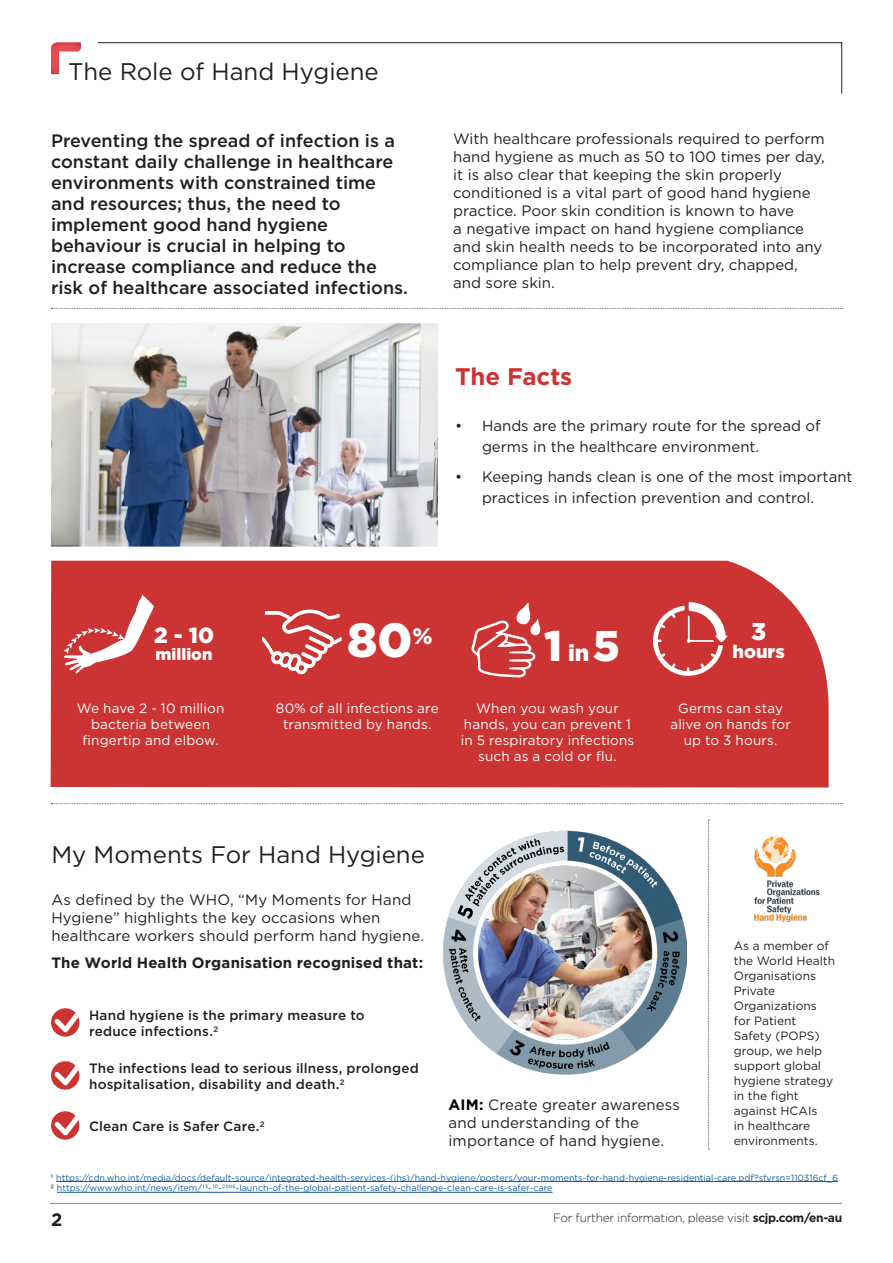
<style>
.page{position:relative;width:893px;height:1263px;background:#fff}
.page>*{position:absolute;margin:0;border:0;box-sizing:border-box;transform-origin:0 0}
.t1{font:900 48px "Gotham";color:#fff}
.t2{font:900 42.9px "Gotham";color:#fff}
.t3{font:900 24.3px "Gotham";color:#fff}
.t4{font:24px "Gotham";color:#231f20}
.t5{font:700 24px "Gotham";color:#c33}
.t6{font:900 21.9px "Gotham";color:#fff}
.t7{font:900 18.15px "Gotham";color:#fff}
.t8{font:500 18px/21px "Gotham";color:#231f20}
.t9{font:700 18px "Gotham";color:#231f20}
.t10{font:900 16.5px "Gotham";color:#fff}
.t11{font:15px/18px "Gotham";color:#231f20}
.t12{font:700 15px "Gotham";letter-spacing:.01em;color:#231f20}
.t13{font:13.5px/16.2px "Gotham";letter-spacing:.01em;color:#fff;text-align:center}
.Bulletted_text{font:500 13.5px/16.2px "Gotham";letter-spacing:.01em;color:#231f20}
.t14{font:12px/15px "Gotham";color:#231f20}
.t15{font:300 12px "Gotham";letter-spacing:-.025em;color:#231f20}
.t16{font:9px "Gotham";color:#175d9e}
.s1{font-size:22.8px}
.s2{font-weight:700;color:#000}
.s3{color:#231f20}
.s4{color:#000001}
.s5{font-weight:700}
</style>
<div class="page">
<img style="left:51px;top:323px;width:387px;height:224px">
<div style="left:51px;top:560px;width:778px;height:227px;background:#c33"></div>
<hr style="left:50px;top:1203px;width:792px;height:1px;background:#939598">
<svg style="left:97px;top:42px;width:745px;height:52px"></svg>
<img style="left:754px;top:836px;width:66px;height:85px">
<svg style="left:51px;top:43px;width:30px;height:31px"></svg>
<svg style="left:262px;top:610px;width:80px;height:64px"></svg>
<svg style="left:652px;top:602px;width:76px;height:75px"></svg>
<svg style="left:63px;top:595px;width:90px;height:78px"></svg>
<svg style="left:471px;top:602px;width:70px;height:76px"></svg>
<svg style="left:51px;top:1061px;width:28px;height:29px"></svg>
<svg style="left:51px;top:1111px;width:28px;height:29px"></svg>
<svg style="left:51px;top:1008px;width:28px;height:29px"></svg>
<hr style="left:56px;top:1181px;width:782px;height:1px;background:#175d9e">
<hr style="left:57px;top:1192px;width:496px;height:1px;background:#175d9e">
<img style="left:442px;top:830px;width:244px;height:245px">
<svg style="left:708px;top:820px;width:1px;height:330px"></svg>
<svg style="left:51px;top:803px;width:792px;height:1px"></svg>
<svg style="left:51px;top:308px;width:792px;height:1px"></svg>
<p class="t4" style="left:68px;top:56px;width:312px">The Role of Hand Hygiene</p>
<p class="t8" style="left:51px;top:129px;width:359px">Preventing the spread of infection is a constant daily challenge in healthcare environments with constrained time and resources; thus, the need to implement good hand hygiene behaviour is crucial in helping to increase compliance and reduce the risk of healthcare associated infections.</p>
<p class="t11" style="left:453px;top:130px;width:373px">With healthcare professionals required to perform hand hygiene as much as 50 to 100 times per day,</p>
<p class="t11" style="left:453px;top:166px;width:371px">it is also clear that keeping the skin properly conditioned is a vital part of good hand hygiene practice. Poor skin condition is known to have<br>a negative impact on hand hygiene compliance and skin health needs to be incorporated into any compliance plan to help prevent dry, chapped, and sore skin.</p>
<p class="t6" style="left:154px;top:620px;width:62px">2 - 10</p>
<p class="t10" style="left:156px;top:642px;width:58px">million</p>
<p class="t5" style="left:455px;top:360px;width:119px">The Facts</p>
<p class="t11" style="left:482px;top:415px;width:340px;line-height:21px;text-indent:-27px">• Hands are the primary route for the spread of germs in the healthcare environment.</p>
<p class="t11" style="left:482px;top:466px;width:372px;line-height:21px;text-indent:-27px">• Keeping hands clean is one of the most important practices in infection prevention and control.</p>
<p class="t1" style="left:347px;top:606px;width:87px">80<sup>%</sup></p>
<p class="t2" style="left:544px;top:616px;width:77px">1 <span class="s1">in</span> 5</p>
<p class="t3" style="left:751px;top:614px;width:17px">3</p>
<p class="t7" style="left:733px;top:639px;width:54px">hours</p>
<p class="t3" style="left:681px;top:683px;width:17px">3</p>
<p class="t7" style="left:663px;top:708px;width:54px">hours</p>
<p class="t1" style="left:265px;top:678px;width:87px">80<sup>%</sup></p>
<p class="t2" style="left:472px;top:680px;width:77px">1 <span class="s1">in</span> 5</p>
<p class="t13" style="left:77px;top:699px;width:149px">We have 2 - 10 million bacteria between fingertip and elbow.</p>
<p class="t13" style="left:276px;top:699px;width:164px">80% of all infections are transmitted by hands.</p>
<p class="t13" style="left:461px;top:699px;width:175px">When you wash your hands, you can prevent 1 in 5 respiratory infections such as a cold or flu.</p>
<p class="t13" style="left:670px;top:699px;width:122px">Germs can stay alive on hands for up to 3 hours.</p>
<p class="t10" style="left:77px;top:703px;width:58px">million</p>
<p class="t4" style="left:51px;top:839px;width:375px">My Moments For Hand Hygiene</p>
<p class="t11" style="left:51px;top:891px;width:374px">As defined by the WHO, “My Moments for Hand<br>Hygiene” highlights the key occasions when healthcare workers should perform hand hygiene.</p>
<p class="t12" style="left:51px;top:953px;width:373px">The World Health Organisation recognised that:</p>
<p class="Bulletted_text" style="left:89px;top:1007px;width:277px">Hand hygiene is the primary measure to reduce infections.2</p>
<p class="Bulletted_text" style="left:89px;top:1059px;width:331px">The infections lead to serious illness, prolonged hospitalisation, disability and death.2</p>
<p class="Bulletted_text" style="left:89px;top:1118px;width:177px">Clean Care is Safer Care.2</p>
<p class="t11" style="left:449px;top:1096px;width:233px"><span class="s2">AIM:</span> Create greater awareness and understanding of the importance of hand hygiene.</p>
<p class="t14" style="left:734px;top:938px;width:103px">As a member of the World Health<br>Organisations<br>Private<br>Organizations for Patient<br>Safety (POPS) group, we help support global hygiene strategy in the fight against HCAIs<br>in healthcare environments.</p>
<p class="t16" style="left:51px;top:1171px;width:789px"><span class="s3">1</span> https://cdn.who.int/media/docs/default-source/integrated-health-services-(ihs)/hand-hygiene/posters/your-moments-for-hand-hygiene-residential-care.pdf?sfvrsn=110316cf_6</p>
<p class="t16" style="left:51px;top:1182px;width:503px"><span class="s4">2</span> https://www.who.int/news/item/13-10-2005-launch-of-the-global-patient-safety-challenge-clean-care-is-safer-care</p>
<p class="t15" style="left:553px;top:1210px;width:291px">For further information, please visit <span class="s5">scjp.com/en-au</span></p>
<p class="t9" style="left:51px;top:1208px;width:13px">2</p>
</div>
